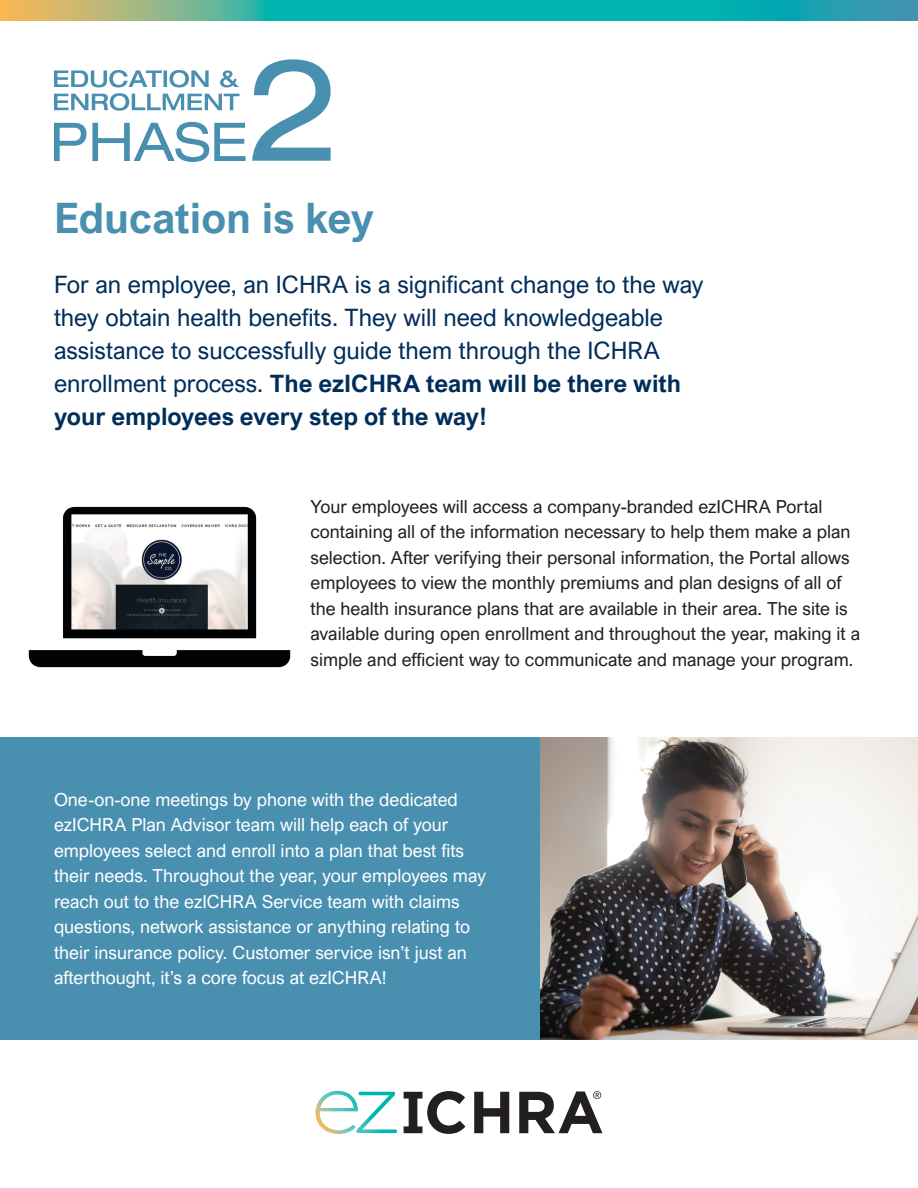
<style>
.page{position:relative;width:918px;height:1188px;background:#fff}
.page>*{position:absolute;margin:0;border:0;box-sizing:border-box;transform-origin:0 0}
.t1{font:700 42px "Arial Nova";color:#498fb0}
.t2{font:24px/33px "Arial Nova";color:#002e5a}
.t3{font:18px/25.5px "Arial Nova";color:#231f20}
.t4{font:18px/25.5px "Arial Nova";color:#fff}
.s1{font-weight:700}
</style>
<div class="page">
<svg style="left:0;top:0;width:918px;height:20px;background:#34b1a2"></svg>
<svg style="left:316px;top:1091px;width:81px;height:43px"></svg>
<svg style="left:404px;top:1091px;width:61px;height:43px"></svg>
<svg style="left:474px;top:1092px;width:35px;height:41px"></svg>
<svg style="left:519px;top:1091px;width:83px;height:42px"></svg>
<img style="left:540px;top:737px;width:378px;height:303px">
<svg style="left:54px;top:122px;width:192px;height:40px"></svg>
<svg style="left:54px;top:93px;width:186px;height:18px"></svg>
<svg style="left:54px;top:70px;width:185px;height:17px"></svg>
<svg style="left:252px;top:59px;width:79px;height:102px"></svg>
<img style="left:28px;top:506px;width:263px;height:162px">
<div style="left:0;top:737px;width:540px;height:303px;background:#498fb0"></div>
<p class="t1" style="left:54px;top:194px;width:322px">Education is key</p>
<p class="t2" style="left:54px;top:268px;width:651px">For an employee, an ICHRA is a significant change to the way they obtain health benefits. They will need knowledgeable assistance to successfully guide them through the ICHRA enrollment process. <span class="s1">The ezICHRA team will be there with your employees every step of the way!</span></p>
<p class="t3" style="left:310px;top:493px;width:551px">Your employees will access a company-branded ezICHRA Portal containing all of the information necessary to help them make a plan selection. After verifying their personal information, the Portal allows employees to view the monthly premiums and plan designs of all of the health insurance plans that are available in their area. The site is available during open enrollment and throughout the year, making it a simple and efficient way to communicate and manage your program.</p>
<p class="t4" style="left:54px;top:786px;width:434px">One-on-one meetings by phone with the dedicated ezICHRA Plan Advisor team will help each of your employees select and enroll into a plan that best fits their needs. Throughout the year, your employees may reach out to the ezICHRA Service team with claims questions, network assistance or anything relating to their insurance policy. Customer service isn’t just an afterthought, it’s a core focus at ezICHRA!</p>
</div>
